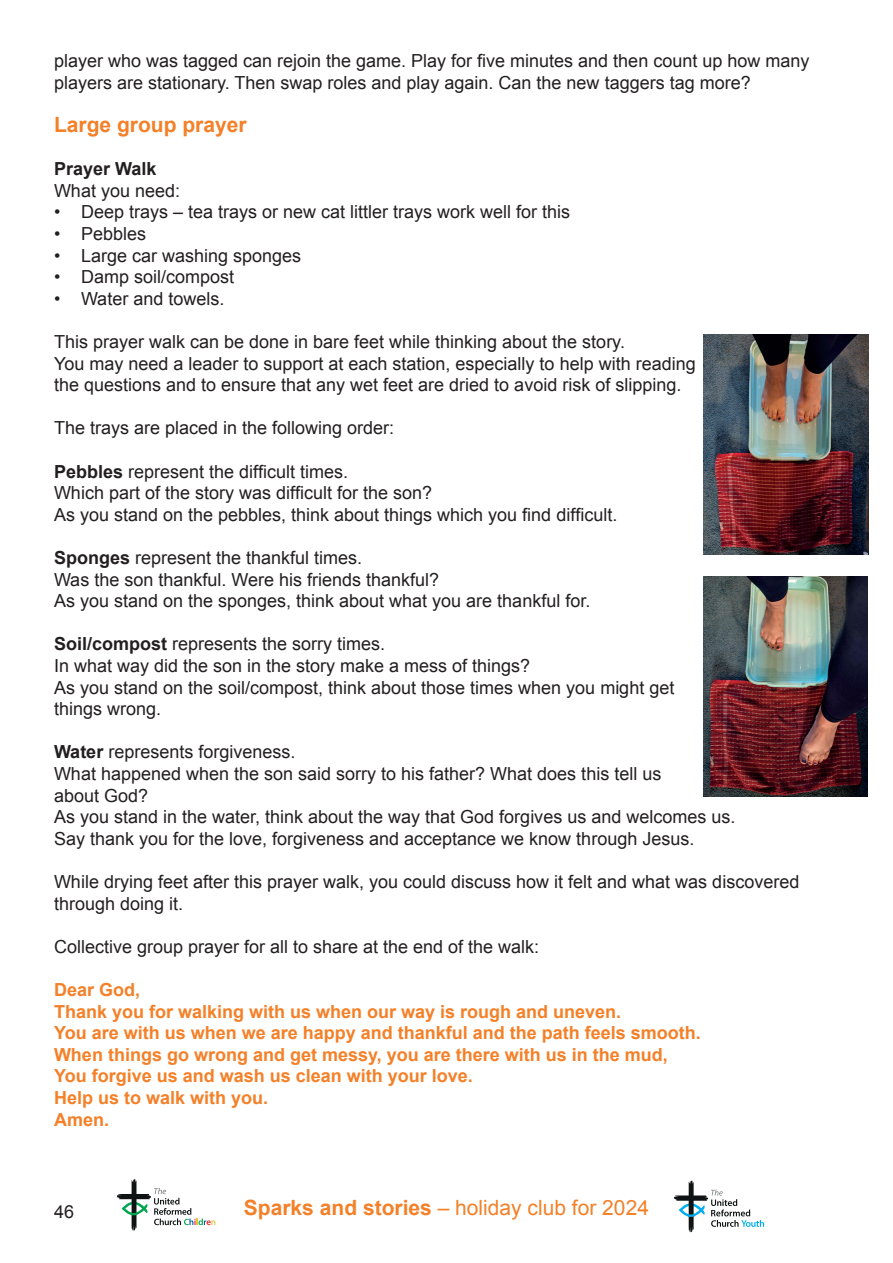
<style>
.page{position:relative;width:893px;height:1263px;background:#fff}
.page>*{position:absolute;margin:0;border:0;box-sizing:border-box;transform-origin:0 0}
.t1{font:21px "Arial";color:#f48028}
.t2{font:700 21px "Arial";color:#f48028}
.t3{font:18px/21.6px "Arial";color:#231f20}
.t4{font:700 18px "Arial";color:#f48028}
.t5{font:700 18px "Arial";color:#231f20}
.s1{font-weight:700}
</style>
<div class="page">
<svg style="left:117px;top:1179px;width:98px;height:51px"></svg>
<svg style="left:674px;top:1181px;width:90px;height:51px"></svg>
<img style="left:703px;top:334px;width:165px;height:221px">
<img style="left:703px;top:576px;width:165px;height:220px">
<p class="t3" style="left:54px;top:50px;width:757px">player who was tagged can rejoin the game. Play for five minutes and then count up how many players are stationary. Then swap roles and play again. Can the new taggers tag more?</p>
<p class="t2" style="left:54px;top:111px;width:194px">Large group prayer</p>
<p class="t5" style="left:54px;top:157px;width:104px">Prayer Walk</p>
<p class="t3" style="left:54px;top:180px;width:128px">What you need:</p>
<p class="t3" style="left:54px;top:201px;width:518px">• Deep trays – tea trays or new cat littler trays work well for this</p>
<p class="t3" style="left:54px;top:223px;width:94px">• Pebbles</p>
<p class="t3" style="left:54px;top:245px;width:249px">• Large car washing sponges</p>
<p class="t3" style="left:54px;top:266px;width:182px">• Damp soil/compost</p>
<p class="t3" style="left:54px;top:288px;width:172px">• Water and towels.</p>
<p class="t3" style="left:54px;top:331px;width:572px">This prayer walk can be done in bare feet while thinking about the story.</p>
<p class="t3" style="left:54px;top:353px;width:643px">You may need a leader to support at each station, especially to help with reading the questions and to ensure that any wet feet are dried to avoid risk of slipping.</p>
<p class="t3" style="left:54px;top:417px;width:342px">The trays are placed in the following order:</p>
<p class="t3" style="left:54px;top:461px;width:296px"><span class="s1">Pebbles</span> represent the difficult times.</p>
<p class="t3" style="left:54px;top:482px;width:380px">Which part of the story was difficult for the son?</p>
<p class="t3" style="left:54px;top:504px;width:565px">As you stand on the pebbles, think about things which you find difficult.</p>
<p class="t3" style="left:54px;top:547px;width:310px"><span class="s1">Sponges</span> represent the thankful times.</p>
<p class="t3" style="left:54px;top:569px;width:387px">Was the son thankful. Were his friends thankful?</p>
<p class="t3" style="left:54px;top:590px;width:538px">As you stand on the sponges, think about what you are thankful for.</p>
<p class="t3" style="left:54px;top:633px;width:333px"><span class="s1">Soil/compost</span> represents the sorry times.</p>
<p class="t3" style="left:54px;top:655px;width:478px">In what way did the son in the story make a mess of things?</p>
<p class="t3" style="left:54px;top:677px;width:622px">As you stand on the soil/compost, think about those times when you might get things wrong.</p>
<p class="t3" style="left:54px;top:741px;width:243px"><span class="s1">Water</span> represents forgiveness.</p>
<p class="t3" style="left:54px;top:763px;width:609px">What happened when the son said sorry to his father? What does this tell us about God?</p>
<p class="t3" style="left:54px;top:806px;width:683px">As you stand in the water, think about the way that God forgives us and welcomes us.<br>Say thank you for the love, forgiveness and acceptance we know through Jesus.</p>
<p class="t3" style="left:54px;top:871px;width:747px">While drying feet after this prayer walk, you could discuss how it felt and what was discovered through doing it.</p>
<p class="t3" style="left:54px;top:936px;width:487px">Collective group prayer for all to share at the end of the walk:</p>
<p class="t4" style="left:54px;top:978px;width:88px">Dear God,</p>
<p class="t4" style="left:54px;top:999px;width:569px">Thank you for walking with us when our way is rough and uneven.</p>
<p class="t4" style="left:54px;top:1021px;width:648px">You are with us when we are happy and thankful and the path feels smooth.</p>
<p class="t4" style="left:54px;top:1043px;width:615px">When things go wrong and get messy, you are there with us in the mud,</p>
<p class="t4" style="left:54px;top:1064px;width:420px">You forgive us and wash us clean with your love.</p>
<p class="t4" style="left:54px;top:1086px;width:216px">Help us to walk with you.</p>
<p class="t4" style="left:54px;top:1107px;width:57px">Amen.</p>
<p class="t3" style="left:54px;top:1201px;width:22px">46</p>
<p class="t1" style="left:244px;top:1193px;width:407px"><span class="s1">Sparks and stories</span> – holiday club for 2024</p>
</div>
